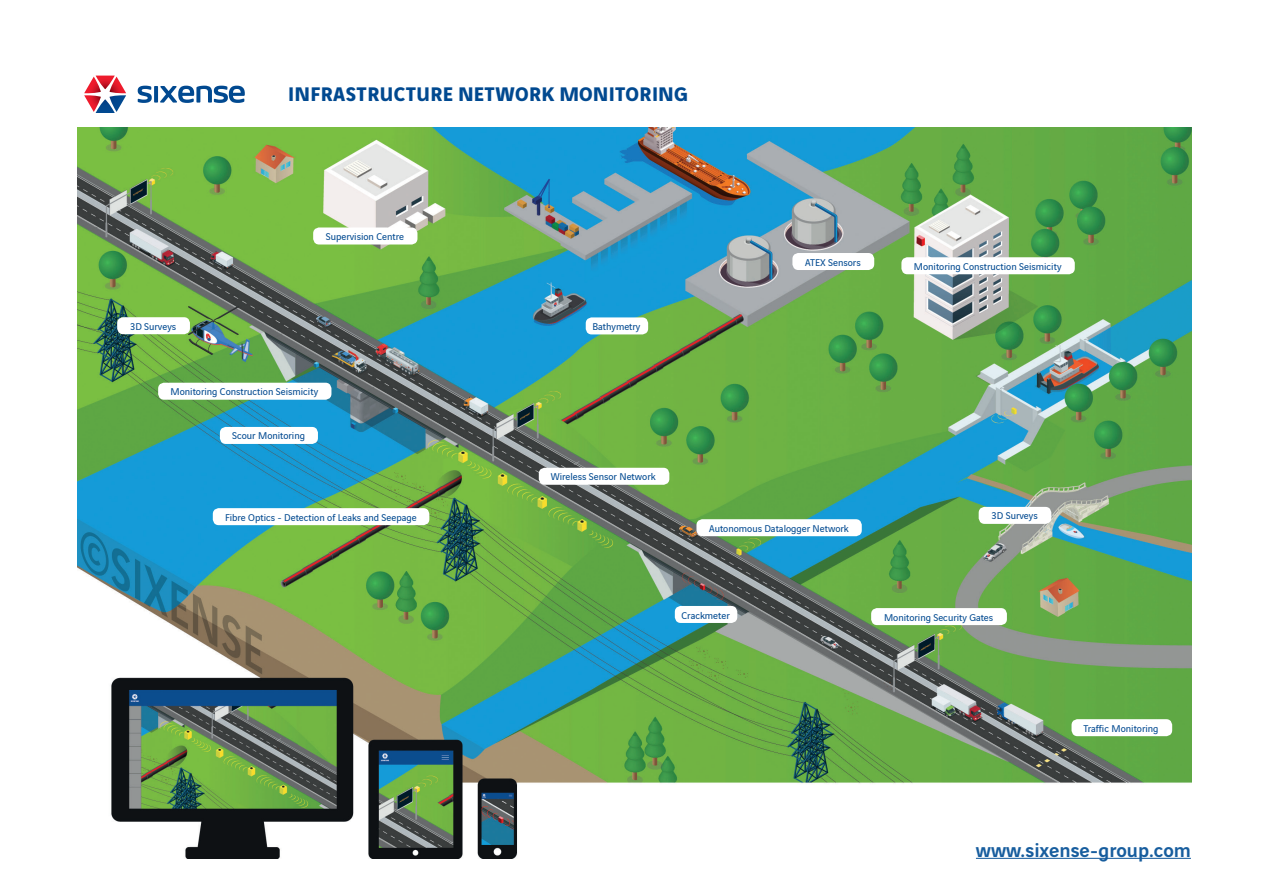
<style>
.page{position:relative;width:1263px;height:893px;background:#fff}
.page>*{position:absolute;margin:0;border:0;box-sizing:border-box;transform-origin:0 0}
.t1{font:700 21px "Vinci Sans";letter-spacing:.02em;color:#014990}
.t2{font:500 21px "Vinci Sans";color:#175d9e}
.t3{font:10.5px "Vinci Sans";color:#014990}
</style>
<div class="page">
<img style="left:78px;top:128px;width:1113px;height:731px">
<div style="left:117px;top:317px;width:73px;height:17px;background:#fff;border-radius:6px"></div>
<div style="left:979px;top:507px;width:72px;height:17px;background:#fff;border-radius:6px"></div>
<div style="left:586px;top:317px;width:62px;height:17px;background:#fff;border-radius:6px"></div>
<div style="left:976px;top:841px;width:266px;height:36px;background:#fff"></div>
<hr style="left:976px;top:858px;width:215px;height:1px;background:#175d9e">
<div style="left:1071px;top:719px;width:101px;height:17px;background:#fff;border-radius:6px"></div>
<div style="left:696px;top:519px;width:166px;height:17px;background:#fff;border-radius:6px"></div>
<div style="left:675px;top:606px;width:62px;height:17px;background:#fff;border-radius:6px"></div>
<div style="left:539px;top:468px;width:130px;height:17px;background:#fff;border-radius:6px"></div>
<div style="left:220px;top:427px;width:98px;height:17px;background:#fff;border-radius:6px"></div>
<div style="left:158px;top:383px;width:173px;height:17px;background:#fff;border-radius:6px"></div>
<div style="left:313px;top:227px;width:104px;height:17px;background:#fff;border-radius:6px"></div>
<div style="left:213px;top:508px;width:216px;height:17px;background:#fff;border-radius:6px"></div>
<div style="left:792px;top:253px;width:82px;height:17px;background:#fff;border-radius:6px"></div>
<div style="left:901px;top:257px;width:174px;height:17px;background:#fff;border-radius:6px"></div>
<div style="left:871px;top:608px;width:136px;height:17px;background:#fff;border-radius:6px"></div>
<svg style="left:84px;top:76px;width:42px;height:37px"></svg>
<svg style="left:138px;top:86px;width:107px;height:17px"></svg>
<h1 class="t1" style="left:288px;top:78px;width:401px">INFRASTRUCTURE NETWORK MONITORING</h1>
<p class="t3" style="left:130px;top:319px;width:48px">3D Surveys</p>
<p class="t3" style="left:326px;top:229px;width:80px">Supervision Centre</p>
<p class="t3" style="left:171px;top:384px;width:149px">Monitoring Construction Seismicity</p>
<p class="t3" style="left:232px;top:428px;width:74px">Scour Monitoring</p>
<p class="t3" style="left:225px;top:509px;width:193px">Fibre Optics - Detection of Leaks and Seepage</p>
<p class="t3" style="left:592px;top:319px;width:49px">Bathymetry</p>
<p class="t3" style="left:805px;top:254px;width:57px">ATEX Sensors</p>
<p class="t3" style="left:914px;top:259px;width:149px">Monitoring Construction Seismicity</p>
<p class="t3" style="left:551px;top:469px;width:106px">Wireless Sensor Network</p>
<p class="t3" style="left:709px;top:520px;width:141px">Autonomous Datalogger Network</p>
<p class="t3" style="left:681px;top:607px;width:50px">Crackmeter</p>
<p class="t3" style="left:991px;top:508px;width:48px">3D Surveys</p>
<p class="t3" style="left:884px;top:609px;width:111px">Monitoring Security Gates</p>
<p class="t3" style="left:1083px;top:720px;width:76px">Traffic Monitoring</p>
<h1 class="t2" style="left:976px;top:834px;width:216px">www.sixense-group.com</h1>
</div>
